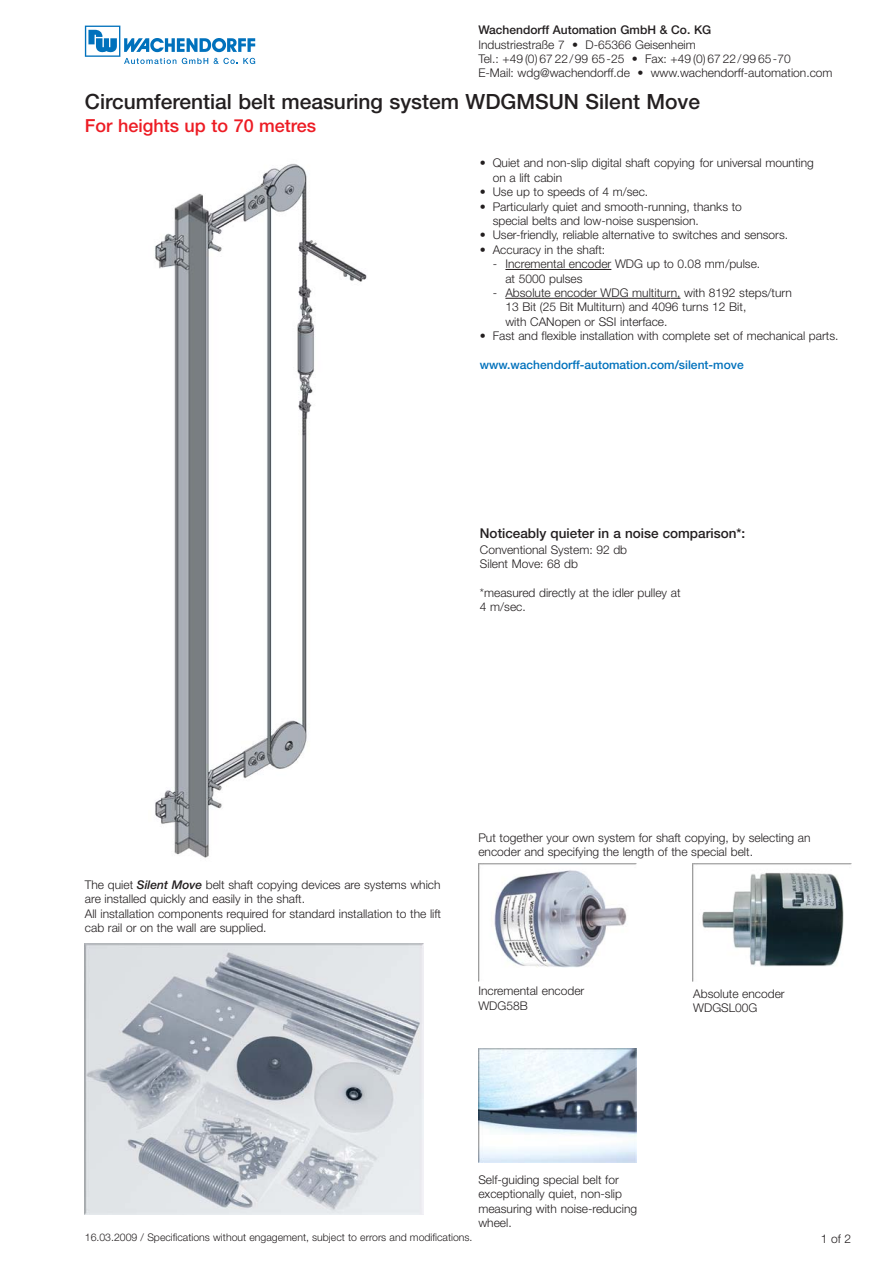
<style>
.page{position:relative;width:893px;height:1263px;background:#fff}
.page>*{position:absolute;margin:0;border:0;box-sizing:border-box;transform-origin:0 0}
.t1{font:500 21px "Helvetica Neue LT";color:#231f20}
.t2{font:500 18px "Helvetica Neue LT";color:#ed1c24}
.t3{font:500 13.5px "Helvetica Neue LT";color:#231f20}
.t4{font:300 12px/14.4px "Helvetica Neue LT";color:#231f20}
.t5{font:500 12px "Helvetica Neue LT";color:#0071bc}
.t6{font:500 12px "Helvetica Neue LT";color:#231f20}
.t7{font:300 10.5px "Helvetica Neue LT";color:#231f20}
.s1{font-weight:500;font-style:italic}
</style>
<div class="page">
<svg style="left:85px;top:26px;width:170px;height:38px"></svg>
<img style="left:155px;top:163px;width:212px;height:695px">
<img style="left:478px;top:1048px;width:159px;height:114px">
<img style="left:478px;top:863px;width:159px;height:118px">
<svg style="left:505px;top:269px;width:19px;height:1px"></svg>
<hr style="left:524px;top:269px;width:87px;height:1px;background:#231f20">
<hr style="left:505px;top:298px;width:165px;height:1px;background:#231f20">
<img style="left:692px;top:863px;width:159px;height:119px">
<img style="left:85px;top:944px;width:338px;height:271px">
<p class="t6" style="left:478px;top:26px;width:234px">Wachendorff Automation GmbH &amp; Co. KG</p>
<p class="t4" style="left:478px;top:38px;width:355px">Industriestraße 7 • D-65366 Geisenheim<br>Tel.: +49 (0) 67 22/99 65-25 • Fax: +49 (0) 67 22/99 65-70<br>E-Mail: wdg@wachendorff.de • www.wachendorff-automation.com</p>
<h1 class="t1" style="left:85px;top:94px;width:616px">Circumferential belt measuring system WDGMSUN Silent Move</h1>
<h2 class="t2" style="left:85px;top:119px;width:233px">For heights up to 70 metres</h2>
<p class="t4" style="left:492px;top:157px;width:323px;text-indent:-13px">• Quiet and non-slip digital shaft copying for universal mounting on a lift cabin</p>
<p class="t4" style="left:480px;top:186px;width:170px">• Use up to speeds of 4 m/sec.</p>
<p class="t4" style="left:492px;top:200px;width:251px;text-indent:-13px">• Particularly quiet and smooth-running, thanks to special belts and low-noise suspension.</p>
<p class="t4" style="left:480px;top:229px;width:310px">• User-friendly, reliable alternative to switches and sensors.</p>
<p class="t4" style="left:480px;top:243px;width:127px">• Accuracy in the shaft:</p>
<p class="t4" style="left:505px;top:258px;width:256px;text-indent:-13px">- Incremental encoder WDG up to 0.08 mm/pulse. at 5000 pulses</p>
<p class="t4" style="left:505px;top:287px;width:288px;text-indent:-13px">- Absolute encoder WDG multiturn, with 8192 steps/turn<br>13 Bit (25 Bit Multiturn) and 4096 turns 12 Bit,<br>with CANopen or SSI interface.</p>
<p class="t4" style="left:480px;top:330px;width:360px">• Fast and flexible installation with complete set of mechanical parts.</p>
<p class="t5" style="left:480px;top:360px;width:265px">www.wachendorff-automation.com/silent-move</p>
<p class="t3" style="left:480px;top:529px;width:267px">Noticeably quieter in a noise comparison*:</p>
<p class="t4" style="left:480px;top:543px;width:149px">Conventional System: 92 db<br>Silent Move: 68 db</p>
<p class="t4" style="left:480px;top:586px;width:202px">*measured directly at the idler pulley at<br>4 m/sec.</p>
<p class="t4" style="left:85px;top:878px;width:358px">The quiet <span class="s1">Silent Move</span> belt shaft copying devices are systems which are installed quickly and easily in the shaft.<br>All installation components required for standard installation to the lift cab rail or on the wall are supplied.</p>
<p class="t4" style="left:478px;top:832px;width:334px">Put together your own system for shaft copying, by selecting an encoder and specifying the length of the special belt.</p>
<p class="t4" style="left:478px;top:985px;width:107px">Incremental encoder<br>WDG58B</p>
<p class="t4" style="left:693px;top:988px;width:93px">Absolute encoder<br>WDGSL00G</p>
<p class="t4" style="left:478px;top:1174px;width:160px">Self-guiding special belt for exceptionally quiet, non-slip measuring with noise-reducing wheel.</p>
<p class="t7" style="left:85px;top:1233px;width:389px">16.03.2009 / Specifications without engagement, subject to errors and modifications.</p>
<p class="t4" style="left:820px;top:1233px;width:32px">1 of 2</p>
</div>
